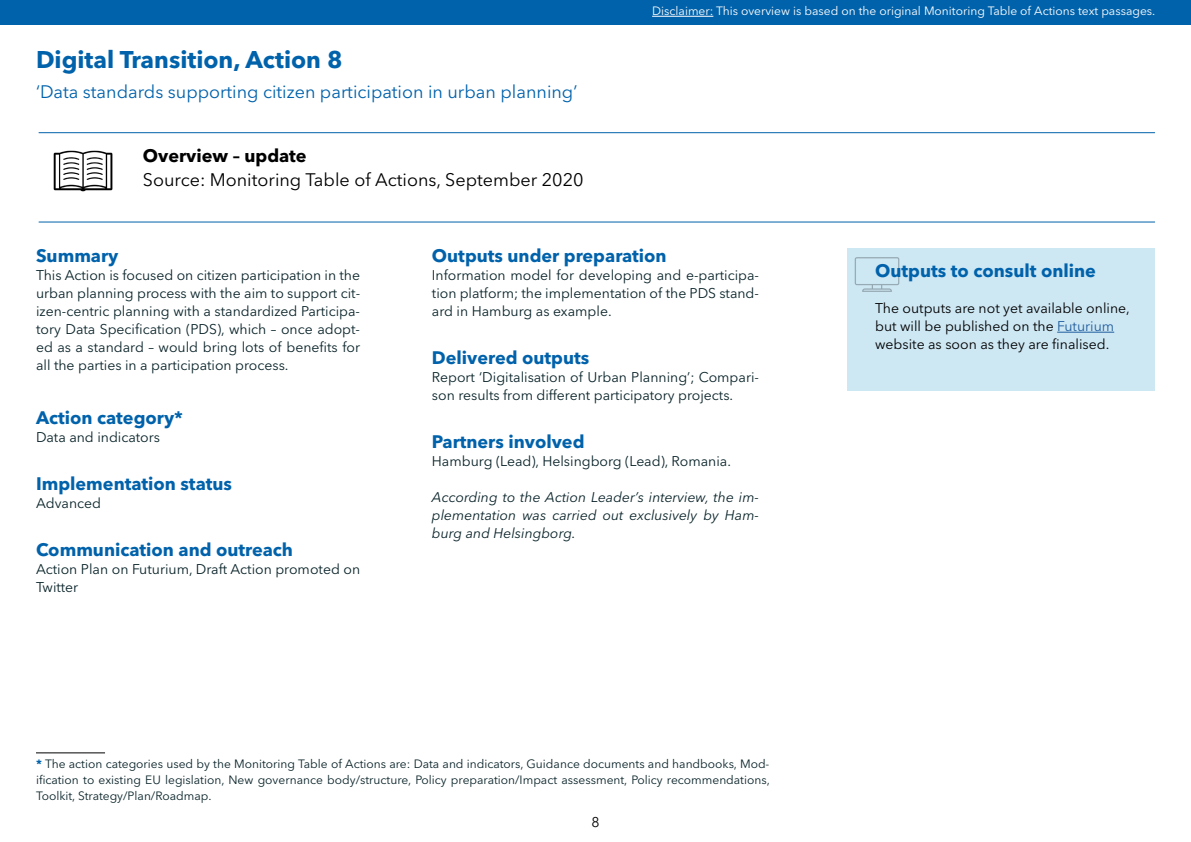
<style>
.page{position:relative;width:1191px;height:842px;background:#fff}
.page>*{position:absolute;margin:0;border:0;box-sizing:border-box;transform-origin:0 0}
.t1{font:700 24px "Avenir Next LT Pro";color:#0062ab}
.t2{font:700 18px "Avenir Next LT Pro";color:#0062ab}
.t3{font:18px "Avenir Next LT Pro";color:#0062ab}
.t4{font:18px "Avenir Next LT Pro";color:#000}
.t5{font:700 18px "Avenir Next LT Pro";color:#000}
.t6{font:14px/18px "Avenir Next LT Pro";color:#092329;text-align:justify}
.t7{font:italic 14px/18px "Avenir Next LT Pro";color:#092329;text-align:justify}
.t8{font:14px/18px "Avenir Next LT Pro";color:#000}
.t9{font:12px/16px "Avenir Next LT Pro";color:#092329;text-align:justify}
.t10{font:12px "Avenir Next LT Pro";color:#fff}
.s1{font-weight:700;color:#0062ab}
.s2{color:#215e9e}
</style>
<div class="page">
<div style="left:0;top:0;width:1191px;height:24px;background:#0062ab"></div>
<img style="left:53px;top:150px;width:60px;height:42px">
<hr style="left:39px;top:222px;width:1116px;height:1px;background:#0062ab">
<hr style="left:39px;top:132px;width:1116px;height:1px;background:#0062ab">
<hr style="left:652px;top:16px;width:61px;height:1px;background:#fff">
<hr style="left:36px;top:753px;width:69px;height:1px;background:#000">
<div style="left:847px;top:249px;width:308px;height:142px;background:#cde7f3"></div>
<img style="left:854px;top:257px;width:46px;height:35px">
<hr style="left:1057px;top:332px;width:57px;height:1px;background:#215e9e">
<h1 class="t1" style="left:36px;top:45px;width:308px">Digital Transition, Action 8</h1>
<p class="t3" style="left:36px;top:81px;width:543px">‘Data standards supporting citizen participation in urban planning’</p>
<p class="t5" style="left:143px;top:144px;width:165px">Overview – update</p>
<p class="t4" style="left:143px;top:169px;width:442px">Source: Monitoring Table of Actions, September 2020</p>
<p class="t10" style="left:652px;top:4px;width:505px">Disclaimer: This overview is based on the original Monitoring Table of Actions text passages.</p>
<p class="t2" style="left:36px;top:245px;width:84px">Summary</p>
<p class="t6" style="left:36px;top:266px;width:326px">This Action is focused on citizen participation in the urban planning process with the aim to support cit&shy;izen-centric planning with a standardized Participa&shy;tory Data Specification (PDS), which – once adopt&shy;ed as a standard – would bring lots of benefits for all the parties in a participation process.</p>
<p class="t2" style="left:36px;top:407px;width:149px">Action category*</p>
<p class="t6" style="left:36px;top:428px;width:126px">Data and indicators</p>
<p class="t2" style="left:36px;top:473px;width:197px">Implementation status</p>
<p class="t6" style="left:36px;top:494px;width:67px">Advanced</p>
<p class="t2" style="left:36px;top:539px;width:258px">Communication and outreach</p>
<p class="t6" style="left:36px;top:560px;width:326px">Action Plan on Futurium, Draft Action promoted on<br>Twitter</p>
<p class="t2" style="left:432px;top:245px;width:236px">Outputs under preparation</p>
<p class="t6" style="left:432px;top:266px;width:328px">Information model for developing and e-participa&shy;tion platform; the implementation of the PDS stand&shy;ard in Hamburg as example.</p>
<p class="t2" style="left:432px;top:347px;width:159px">Delivered outputs</p>
<p class="t6" style="left:432px;top:368px;width:328px">Report ‘Digitalisation of Urban Planning’; Compari&shy;son results from different participatory projects.</p>
<p class="t2" style="left:432px;top:431px;width:154px">Partners involved</p>
<p class="t6" style="left:432px;top:452px;width:300px">Hamburg (Lead), Helsingborg (Lead), Romania.</p>
<p class="t7" style="left:432px;top:488px;width:329px">According to the Action Leader’s interview, the im&shy;plementation was carried out exclusively by Ham&shy;burg and Helsingborg.</p>
<p class="t9" style="left:36px;top:756px;width:735px"><span class="s1">*</span> The action categories used by the Monitoring Table of Actions are: Data and indicators, Guidance documents and handbooks, Mod&shy;ification to existing EU legislation, New governance body/structure, Policy preparation/Impact assessment, Policy recommendations, Toolkit, Strategy/Plan/Roadmap.</p>
<p class="t8" style="left:591px;top:813px;width:10px">8</p>
<p class="t2" style="left:875px;top:259px;width:222px">Outputs to consult online</p>
<p class="t8" style="left:875px;top:299px;width:256px">The outputs are not yet available online, but will be published on the <span class="s2">Futurium </span>website as soon as they are finalised.</p>
</div>
